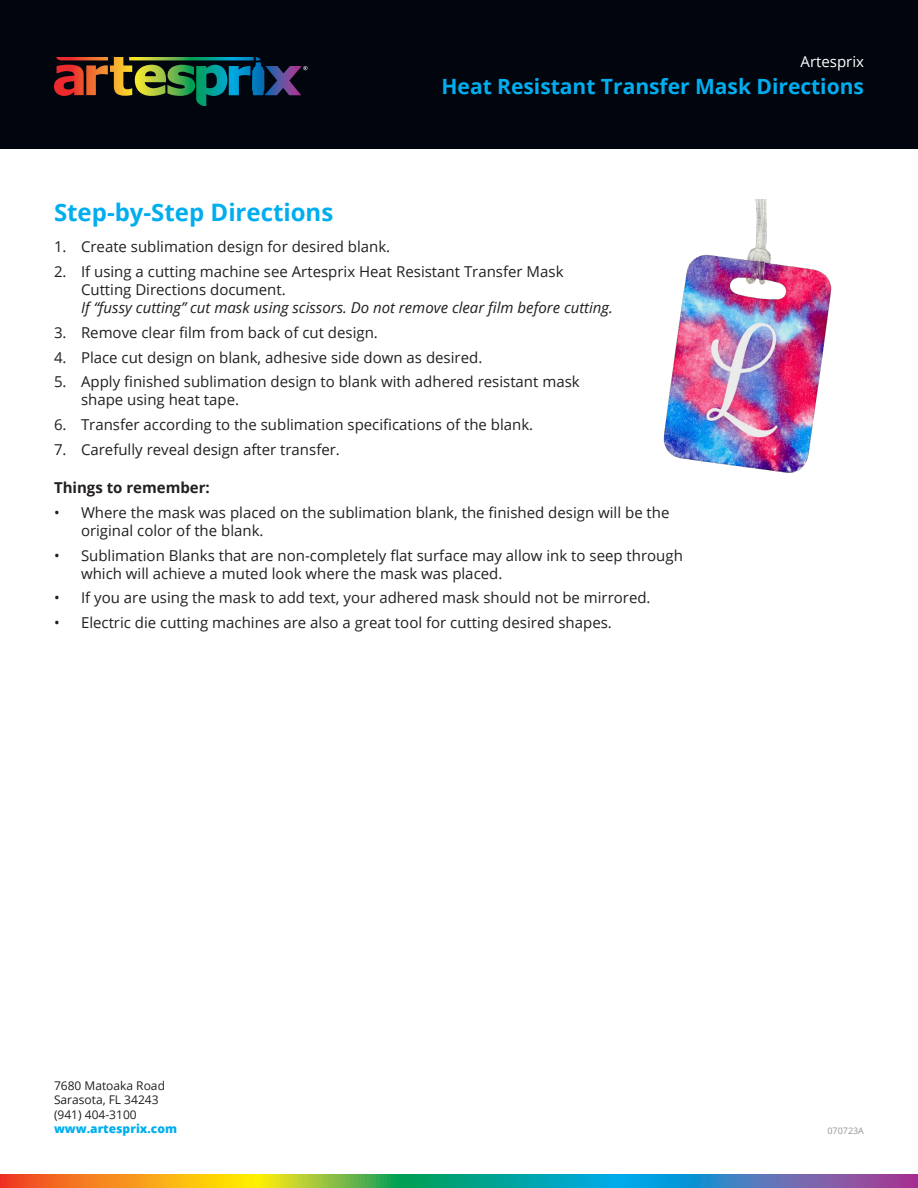
<style>
.page{position:relative;width:918px;height:1188px;background:#fff}
.page>*{position:absolute;margin:0;border:0;box-sizing:border-box;transform-origin:0 0}
.t1{font:700 24px "Open Sans";color:#00aeef}
.t2{font:700 21px "Open Sans";color:#00aeef}
.t3{font:15px/18px "Open Sans";color:#231f20}
.t4{font:700 15px "Open Sans";color:#231f20}
.t5{font:15px "Open Sans";color:#fff}
.t6{font:12px "Open Sans";color:#231f20}
.t7{font:800 12px "Open Sans";color:#00aeef}
.t8{font:9px "Open Sans";color:#939598}
.s1{font-style:italic}
</style>
<div class="page">
<div style="left:0;top:0;width:918px;height:148px;background:#01060e"></div>
<svg style="left:0;top:1174px;width:918px;height:14px;background:#769572"></svg>
<svg style="left:54px;top:57px;width:254px;height:49px"></svg>
<img style="left:663px;top:199px;width:169px;height:274px">
<p class="t5" style="left:801px;top:51px;width:65px">Artesprix</p>
<p class="t2" style="left:442px;top:72px;width:424px">Heat Resistant Transfer Mask Directions</p>
<p class="t1" style="left:54px;top:195px;width:281px">Step-by-Step Directions</p>
<p class="t3" style="left:54px;top:238px;width:338px">1. Create sublimation design for desired blank.</p>
<p class="t3" style="left:81px;top:262px;width:533px;text-indent:-27px">2. If using a cutting machine see Artesprix Heat Resistant Transfer Mask<br>Cutting Directions document.<br><span class="s1">If “fussy cutting” cut mask using scissors. Do not remove clear film before cutting.</span></p>
<p class="t3" style="left:54px;top:323px;width:325px">3. Remove clear film from back of cut design.</p>
<p class="t3" style="left:54px;top:348px;width:430px">4. Place cut design on blank, adhesive side down as desired.</p>
<p class="t3" style="left:81px;top:373px;width:500px;text-indent:-27px">5. Apply finished sublimation design to blank with adhered resistant mask shape using heat tape.</p>
<p class="t3" style="left:54px;top:415px;width:481px">6. Transfer according to the sublimation specifications of the blank.</p>
<p class="t3" style="left:54px;top:440px;width:287px">7. Carefully reveal design after transfer.</p>
<p class="t4" style="left:54px;top:477px;width:157px">Things to remember:</p>
<p class="t3" style="left:81px;top:503px;width:590px;text-indent:-27px">• Where the mask was placed on the sublimation blank, the finished design will be the original color of the blank.</p>
<p class="t3" style="left:81px;top:546px;width:603px;text-indent:-27px">• Sublimation Blanks that are non-completely flat surface may allow ink to seep through which will achieve a muted look where the mask was placed.</p>
<p class="t3" style="left:54px;top:589px;width:598px">• If you are using the mask to add text, your adhered mask should not be mirrored.</p>
<p class="t3" style="left:54px;top:613px;width:559px">• Electric die cutting machines are also a great tool for cutting desired shapes.</p>
<p class="t6" style="left:54px;top:1077px;width:113px">7680 Matoaka Road</p>
<p class="t6" style="left:54px;top:1092px;width:106px">Sarasota, FL 34243</p>
<p class="t6" style="left:54px;top:1106px;width:84px">(941) 404-3100</p>
<p class="t7" style="left:54px;top:1120px;width:125px">www.artesprix.com</p>
<p class="t8" style="left:827px;top:1125px;width:38px">070723A</p>
</div>
